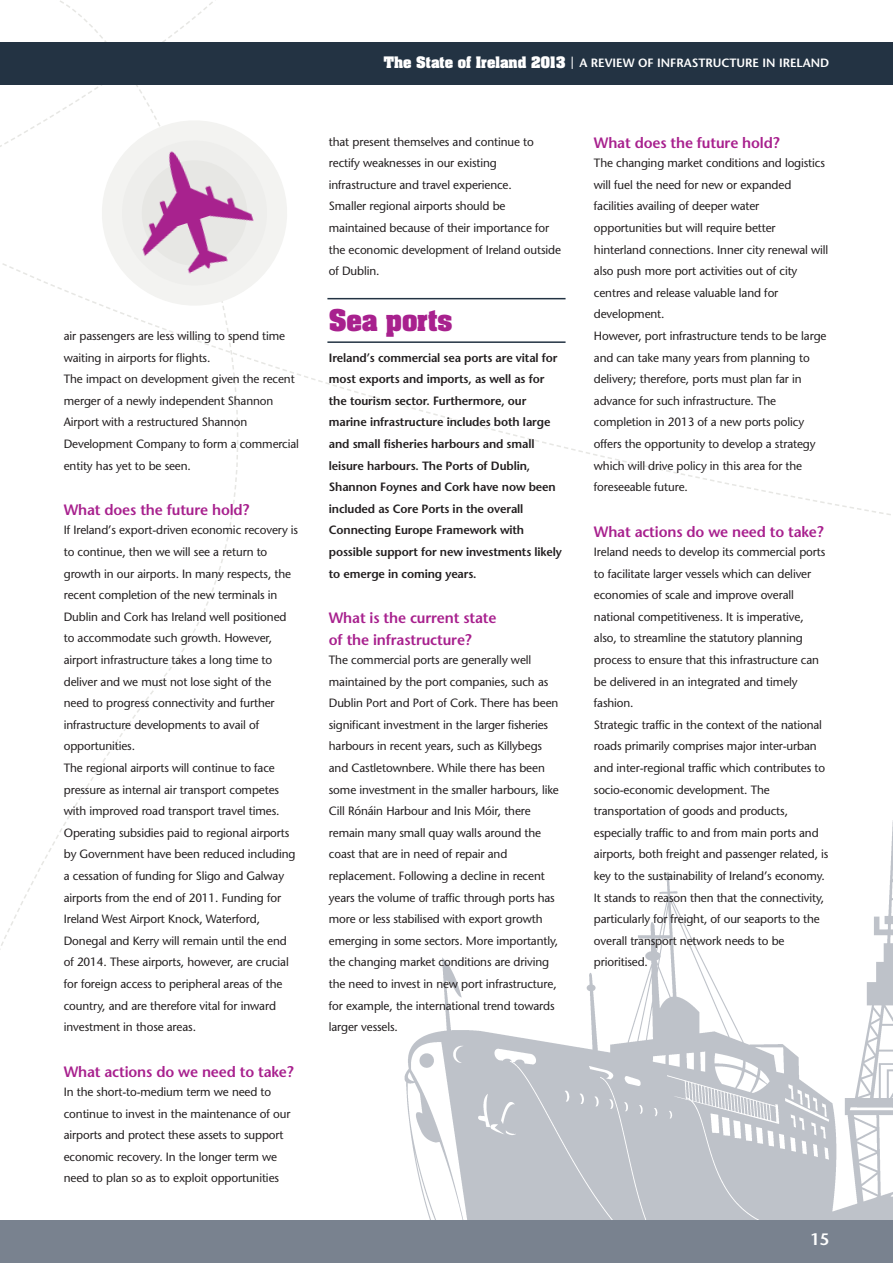
<style>
.page{position:relative;width:893px;height:1263px;background:#fff}
.page>*{position:absolute;margin:0;border:0;box-sizing:border-box;transform-origin:0 0}
.t1{font:700 25.5px "Aachen";letter-spacing:-.01em;color:#a8218e}
.t2{font:600 16.5px "Stone Sans";color:#fff}
.t3{font:600 15px/21.6px "Stone Sans";letter-spacing:-.01em;color:#a8218e}
.t4{font:12px/21.6px "Stone Sans";letter-spacing:-.01em;color:#231f20}
.t5{font:600 12px/21.6px "Stone Sans";letter-spacing:-.01em;color:#231f20}
.t6{font:600 12px "Stone Sans";color:#fff}
.s1{font-family:"Aachen";font-weight:700;font-size:13.5px}
.s2{font-family:"Lucida Grande";font-weight:400;font-size:13.5px}
</style>
<div class="page">
<svg style="left:229px;top:42px;width:664px;height:485px"></svg>
<svg style="left:0;top:0;width:238px;height:420px"></svg>
<img style="left:404px;top:820px;width:489px;height:400px">
<div style="left:0;top:43px;width:893px;height:42px;background:#233343"></div>
<div style="left:0;top:1220px;width:893px;height:43px;background:#79828f"></div>
<hr style="left:327px;top:341px;width:239px;height:2px;background:#233343">
<hr style="left:327px;top:298px;width:239px;height:1px;background:#233343">
<svg style="left:89px;top:108px;width:211px;height:210px"></svg>
<img style="left:101px;top:122px;width:169px;height:178px">
<p class="t4" style="left:64px;top:326px;width:237px">air passengers are less willing to spend time waiting in airports for flights.<br>The impact on development given the recent merger of a newly independent Shannon Airport with a restructured Shannon Development Company to form a commercial entity has yet to be seen.</p>
<p class="t3" style="left:64px;top:500px;width:187px">What does the future hold?</p>
<p class="t4" style="left:64px;top:521px;width:236px">If Ireland’s export-driven economic recovery is to continue, then we will see a return to growth in our airports. In many respects, the recent completion of the new terminals in Dublin and Cork has Ireland well positioned to accommodate such growth. However, airport infrastructure takes a long time to deliver and we must not lose sight of the need to progress connectivity and further infrastructure developments to avail of opportunities.<br>The regional airports will continue to face pressure as internal air transport competes with improved road transport travel times.<br>Operating subsidies paid to regional airports by Government have been reduced including a cessation of funding for Sligo and Galway airports from the end of 2011. Funding for Ireland West Airport Knock, Waterford, Donegal and Kerry will remain until the end of 2014. These airports, however, are crucial for foreign access to peripheral areas of the country, and are therefore vital for inward investment in those areas.</p>
<p class="t3" style="left:64px;top:1062px;width:231px">What actions do we need to take?</p>
<p class="t4" style="left:64px;top:1082px;width:228px">In the short-to-medium term we need to continue to invest in the maintenance of our airports and protect these assets to support economic recovery. In the longer term we need to plan so as to exploit opportunities</p>
<p class="t6" style="left:384px;top:58px;width:447px"><span class="s1">The State of Ireland 2013</span> <span class="s2">|</span> A REVIEW OF INFRASTRUCTURE IN IRELAND</p>
<p class="t4" style="left:329px;top:132px;width:234px">that present themselves and continue to rectify weaknesses in our existing infrastructure and travel experience.<br>Smaller regional airports should be maintained because of their importance for the economic development of Ireland outside of Dublin.</p>
<h1 class="t1" style="left:329px;top:309px;width:125px">Sea ports</h1>
<p class="t5" style="left:329px;top:348px;width:235px">Ireland’s commercial sea ports are vital for most exports and imports, as well as for the tourism sector. Furthermore, our marine infrastructure includes both large and small fisheries harbours and small leisure harbours. The Ports of Dublin, Shannon Foynes and Cork have now been included as Core Ports in the overall Connecting Europe Framework with possible support for new investments likely to emerge in coming years.</p>
<p class="t3" style="left:329px;top:608px;width:169px">What is the current state of the infrastructure?</p>
<p class="t4" style="left:329px;top:650px;width:232px">The commercial ports are generally well maintained by the port companies, such as Dublin Port and Port of Cork. There has been significant investment in the larger fisheries harbours in recent years, such as Killybegs and Castletownbere. While there has been some investment in the smaller harbours, like Cill Rónáin Harbour and Inis Móir, there remain many small quay walls around the coast that are in need of repair and replacement. Following a decline in recent years the volume of traffic through ports has more or less stabilised with export growth emerging in some sectors. More importantly, the changing market conditions are driving the need to invest in new port infrastructure, for example, the international trend towards larger vessels.</p>
<p class="t3" style="left:594px;top:133px;width:187px">What does the future hold?</p>
<p class="t4" style="left:594px;top:153px;width:236px">The changing market conditions and logistics will fuel the need for new or expanded facilities availing of deeper water opportunities but will require better hinterland connections. Inner city renewal will also push more port activities out of city centres and release valuable land for development.<br>However, port infrastructure tends to be large and can take many years from planning to delivery; therefore, ports must plan far in advance for such infrastructure. The completion in 2013 of a new ports policy offers the opportunity to develop a strategy which will drive policy in this area for the foreseeable future.</p>
<p class="t3" style="left:594px;top:522px;width:231px">What actions do we need to take?</p>
<p class="t4" style="left:594px;top:542px;width:236px">Ireland needs to develop its commercial ports to facilitate larger vessels which can deliver economies of scale and improve overall national competitiveness. It is imperative, also, to streamline the statutory planning process to ensure that this infrastructure can be delivered in an integrated and timely fashion.<br>Strategic traffic in the context of the national roads primarily comprises major inter-urban and inter-regional traffic which contributes to socio-economic development. The transportation of goods and products, especially traffic to and from main ports and airports, both freight and passenger related, is key to the sustainability of Ireland’s economy.<br>It stands to reason then that the connectivity, particularly for freight, of our seaports to the overall transport network needs to be prioritised.</p>
<h2 class="t2" style="left:810px;top:1233px;width:20px">15</h2>
</div>
